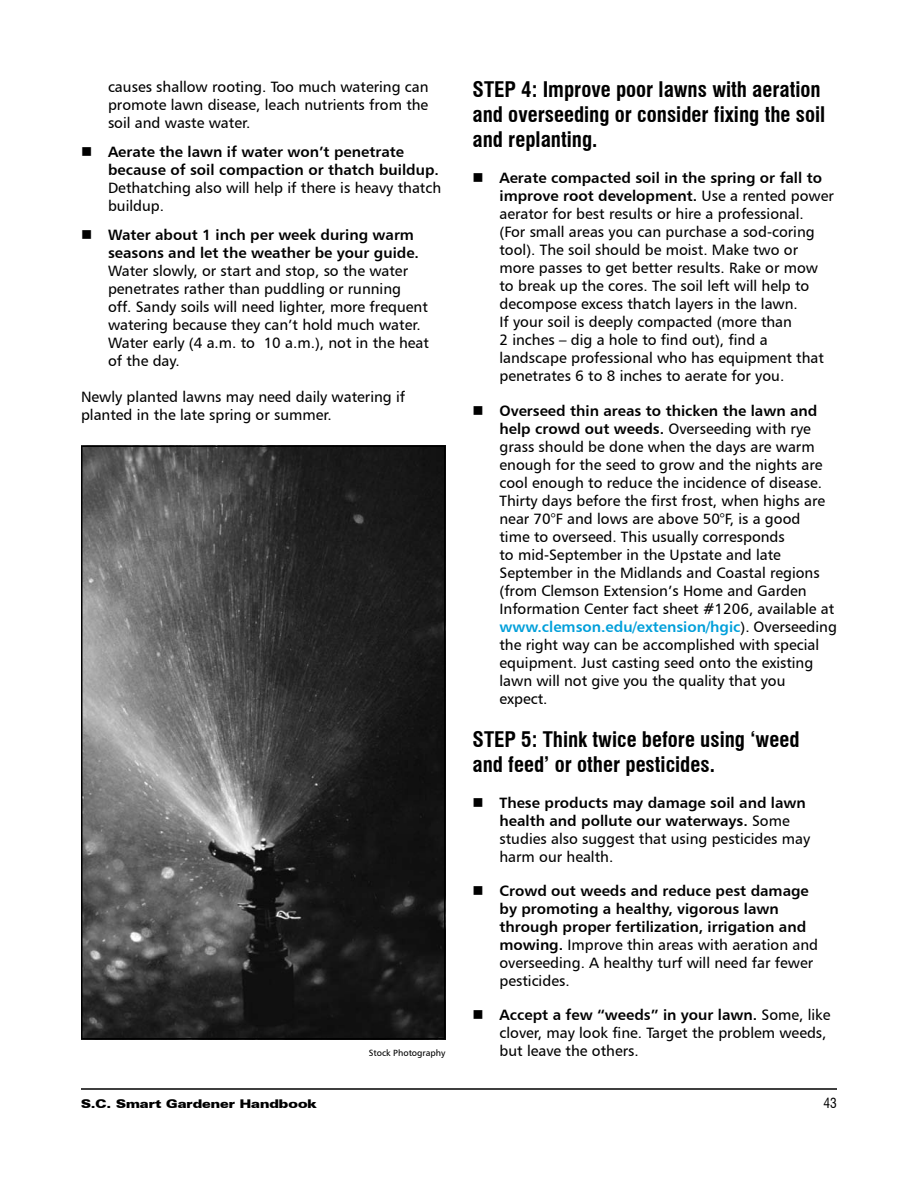
<style>
.page{position:relative;width:918px;height:1188px;background:#fff}
.page>*{position:absolute;margin:0;border:0;box-sizing:border-box;transform-origin:0 0}
.t1{font:700 condensed 21px/25.2px "Swiss 721 BT";color:#000}
.t2{font:15px/18px "Humanist 777 BT Roman B";color:#000}
.t3{font:15px/18px "Humanist 777 BT Bold B";color:#000}
.t4{font:15px "Humanist 777 BT Bold B";color:#009fda}
.t5{font:condensed 13.5px "Swiss 721 BT";color:#000}
.t6{font:900 expanded 12px "Zurich BT";color:#000}
.t7{font:9px "Humanist 777 BT Roman B";color:#000}
.s1{font-family:"Humanist 777 BT Roman B"}
.s2{font-family:"Humanist 777 BT Roman B";color:#000}
.s3{font-family:"Humanist 777 BT Bold B"}
</style>
<div class="page">
<hr style="left:81px;top:1088px;width:756px;height:2px;background:#000">
<img style="left:84px;top:449px;width:359px;height:588px">
<div style="left:81px;top:446px;width:365px;height:594px;border:2px solid #000"></div>
<p class="t2" style="left:108px;top:78px;width:322px;text-align:justify">causes shallow rooting. Too much watering can promote lawn disease, leach nutrients from the soil and waste water.</p>
<p class="t3" style="left:108px;top:143px;width:333px;text-indent:-27px">■ Aerate the lawn if water won’t penetrate because of soil compaction or thatch buildup.</p>
<p class="t2" style="left:108px;top:179px;width:335px">Dethatching also will help if there is heavy thatch buildup.</p>
<p class="t3" style="left:108px;top:225px;width:313px;text-indent:-27px">■ Water about 1 inch per week during warm seasons and let the weather be your guide.</p>
<p class="t2" style="left:108px;top:261px;width:322px">Water slowly, or start and stop, so the water penetrates rather than puddling or running<br>off. Sandy soils will need lighter, more frequent watering because they can’t hold much water.<br>Water early (4 a.m. to 10 a.m.), not in the heat of the day.</p>
<p class="t2" style="left:81px;top:387px;width:326px">Newly planted lawns may need daily watering if planted in the late spring or summer.</p>
<h1 class="t1" style="left:472px;top:77px;width:354px">STEP 4: Improve poor lawns with aeration and overseeding or consider fixing the soil and replanting.</h1>
<p class="t3" style="left:500px;top:169px;width:336px;text-indent:-27px">■ Aerate compacted soil in the spring or fall to improve root development. <span class="s1">Use a rented power</span></p>
<p class="t2" style="left:500px;top:205px;width:326px">aerator for best results or hire a professional. (For small areas you can purchase a sod-coring tool). The soil should be moist. Make two or more passes to get better results. Rake or mow to break up the cores. The soil left will help to decompose excess thatch layers in the lawn.<br>If your soil is deeply compacted (more than<br>2 inches – dig a hole to find out), find a landscape professional who has equipment that penetrates 6 to 8 inches to aerate for you.</p>
<p class="t3" style="left:500px;top:401px;width:319px;text-indent:-27px">■ Overseed thin areas to thicken the lawn and help crowd out weeds. <span class="s1">Overseeding with rye</span></p>
<p class="t2" style="left:500px;top:437px;width:336px">grass should be done when the days are warm enough for the seed to grow and the nights are cool enough to reduce the incidence of disease.<br>Thirty days before the first frost, when highs are near 70°F and lows are above 50°F, is a good time to overseed. This usually corresponds<br>to mid-September in the Upstate and late September in the Midlands and Coastal regions (from Clemson Extension’s Home and Garden Information Center fact sheet #1206, available at</p>
<p class="t4" style="left:500px;top:617px;width:339px">www.clemson.edu/extension/hgic<span class="s2">). Overseeding</span></p>
<p class="t2" style="left:500px;top:635px;width:321px">the right way can be accomplished with special equipment. Just casting seed onto the existing lawn will not give you the quality that you expect.</p>
<h1 class="t1" style="left:472px;top:727px;width:329px">STEP 5: Think twice before using ‘weed and feed’ or other pesticides.</h1>
<p class="t3" style="left:500px;top:793px;width:308px;text-indent:-27px">■ These products may damage soil and lawn health and pollute our waterways. <span class="s1">Some</span></p>
<p class="t2" style="left:500px;top:829px;width:312px">studies also suggest that using pesticides may harm our health.</p>
<p class="t3" style="left:500px;top:882px;width:311px;text-indent:-27px">■ Crowd out weeds and reduce pest damage by promoting a healthy, vigorous lawn through proper fertilization, irrigation and</p>
<p class="t2" style="left:500px;top:936px;width:320px"><span class="s3">mowing.</span> Improve thin areas with aeration and overseeding. A healthy turf will need far fewer pesticides.</p>
<p class="t3" style="left:472px;top:1006px;width:360px">■ Accept a few “weeds” in your lawn. <span class="s1">Some, like</span></p>
<p class="t2" style="left:500px;top:1024px;width:329px">clover, may look fine. Target the problem weeds,</p>
<p class="t7" style="left:369px;top:1047px;width:78px">Stock Photography</p>
<p class="t2" style="left:500px;top:1042px;width:141px">but leave the others.</p>
<p class="t6" style="left:81px;top:1096px;width:237px">S.C. Smart Gardener Handbook</p>
<p class="t5" style="left:824px;top:1095px;width:15px">43</p>
</div>
